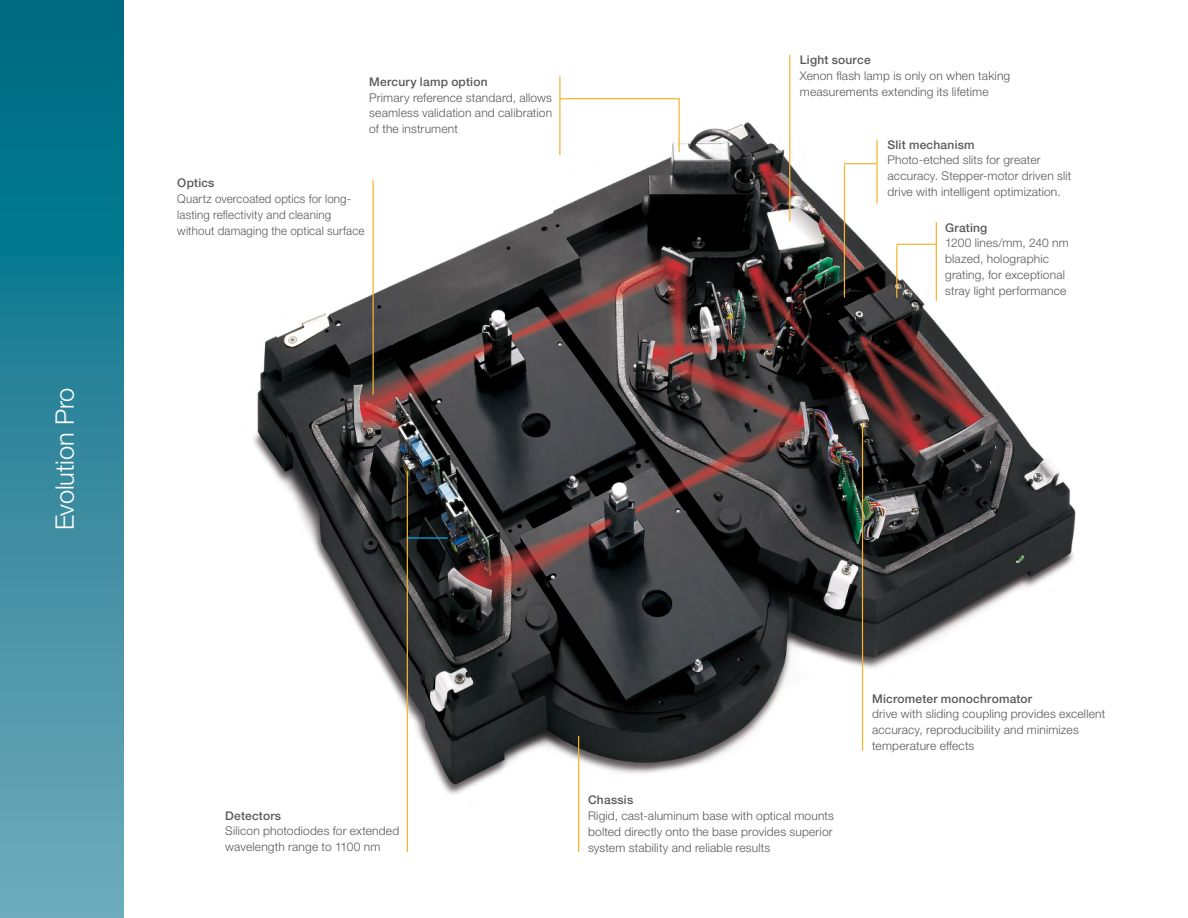
<style>
.page{position:relative;width:1188px;height:918px;background:#fff}
.page>*{position:absolute;margin:0;border:0;box-sizing:border-box;transform-origin:0 0}
.t1{font:300 25.5px "Helvetica Neue LTW1 G";letter-spacing:-.01em;color:#fff}
.t2{font:300 12px/15.8px "Helvetica Neue LTW1 G";letter-spacing:.015em;color:#58595b}
.t3{font:500 12px "Helvetica Neue LTW1 G";letter-spacing:.02em;color:#58595b}
.t4{font:300 12px/15.8px "Helvetica Neue LTW1 G";letter-spacing:.015em;color:#58595b;scale:.96 1}
</style>
<div class="page">
<svg style="left:0;top:0;width:123px;height:918px;background:#30899d"></svg>
<img style="left:253px;top:69px;width:823px;height:764px">
<hr style="left:407px;top:537px;width:41px;height:2px;background:#00aeef">
<hr style="left:373px;top:180px;width:1px;height:215px;background:#f6b333">
<hr style="left:407px;top:471px;width:1px;height:381px;background:#f6b333">
<hr style="left:559px;top:76px;width:2px;height:79px;background:#f6b333">
<hr style="left:862px;top:423px;width:1px;height:328px;background:#f6b333">
<hr style="left:578px;top:736px;width:1px;height:116px;background:#f6b333">
<hr style="left:844px;top:165px;width:1px;height:132px;background:#f6b333">
<hr style="left:789px;top:55px;width:1px;height:166px;background:#f6b333">
<svg style="left:559px;top:97px;width:121px;height:56px"></svg>
<hr style="left:876px;top:140px;width:2px;height:63px;background:#f6b333">
<hr style="left:936px;top:222px;width:1px;height:79px;background:#f6b333">
<hr style="left:896px;top:244px;width:40px;height:1px;background:#f6b333">
<hr style="left:896px;top:245px;width:1px;height:53px;background:#f6b333">
<hr style="left:844px;top:163px;width:32px;height:1px;background:#f6b333">
<h1 class="t1" style="left:49px;top:530px;width:144px;rotate:-90deg">Evolution Pro</h1>
<p class="t3" style="left:369px;top:74px;width:120px">Mercury lamp option</p>
<p class="t2" style="left:369px;top:90px;width:185px;text-align:justify">Primary reference standard, allows seamless validation and calibration of the instrument</p>
<p class="t3" style="left:177px;top:176px;width:39px">Optics</p>
<p class="t4" style="left:177px;top:191px;width:197px">Quartz overcoated optics for long&shy;lasting reflectivity and cleaning without damaging the optical surface</p>
<p class="t3" style="left:800px;top:53px;width:72px">Light source</p>
<p class="t2" style="left:800px;top:68px;width:212px">Xenon flash lamp is only on when taking measurements extending its lifetime</p>
<p class="t3" style="left:888px;top:137px;width:89px">Slit mechanism</p>
<p class="t2" style="left:888px;top:152px;width:185px">Photo-etched slits for greater accuracy. Stepper-motor driven slit drive with intelligent optimization.</p>
<p class="t3" style="left:945px;top:220px;width:44px">Grating</p>
<p class="t2" style="left:945px;top:235px;width:125px">1200 lines/mm, 240 nm blazed, holographic grating, for exceptional stray light performance</p>
<p class="t3" style="left:225px;top:808px;width:57px">Detectors</p>
<p class="t2" style="left:225px;top:823px;width:176px">Silicon photodiodes for extended wavelength range to 1100 nm</p>
<p class="t3" style="left:588px;top:793px;width:47px">Chassis</p>
<p class="t2" style="left:588px;top:808px;width:247px;text-align:justify">Rigid, cast-aluminum base with optical mounts bolted directly onto the base provides superior system stability and reliable results</p>
<p class="t3" style="left:872px;top:691px;width:162px">Micrometer monochromator</p>
<p class="t2" style="left:872px;top:706px;width:235px">drive with sliding coupling provides excellent accuracy, reproducibility and minimizes temperature effects</p>
</div>
